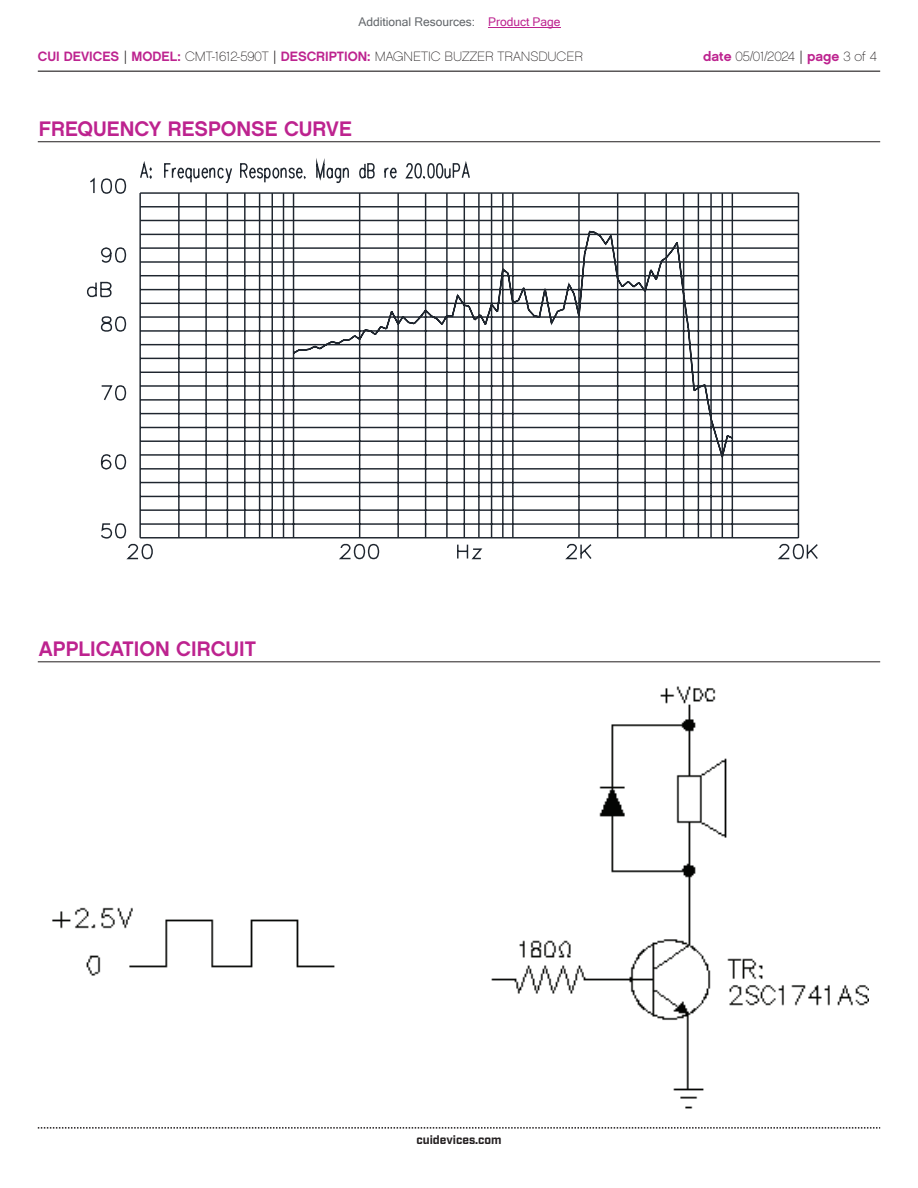
<style>
.page{position:relative;width:918px;height:1188px;background:#fff}
.page>*{position:absolute;margin:0;border:0;box-sizing:border-box;transform-origin:0 0}
.t1{font:21px "Chalet New York Nineteen Sixty";color:#bd238f}
.t2{font:13.5px "Chalet Paris Nineteen Sixty";color:#231f20}
.t3{font:12px "Microsoft Sans Serif";color:#63676b}
.t4{font:700 12px "Industry";color:#231f20}
.s1{color:#bd238f}
.s2{font-family:"Chalet New York Nineteen Sixty";color:#bd238f}
.s3{font-family:"Industry"}
</style>
<div class="page">
<hr style="left:38px;top:71px;width:842px;height:1px;background:#231f20">
<svg style="left:38px;top:1127px;width:842px;height:2px"></svg>
<hr style="left:38px;top:141px;width:842px;height:1px;background:#231f20">
<svg style="left:87px;top:288px;width:731px;height:272px"></svg>
<svg style="left:88px;top:158px;width:712px;height:304px"></svg>
<hr style="left:38px;top:661px;width:842px;height:1px;background:#231f20">
<img style="left:52px;top:686px;width:816px;height:423px">
<hr style="left:488px;top:27px;width:73px;height:1px;background:#bd238f">
<p class="t3" style="left:358px;top:15px;width:204px">Additional Resources: <span class="s1">Product Page</span></p>
<p class="t2" style="left:38px;top:48px;width:547px"><span class="s2">CUI DEVICES</span> <span class="s3">|</span> <span class="s2">MODEL:</span> CMT-1612-590T <span class="s3">|</span> <span class="s2">DESCRIPTION:</span> MAGNETIC BUZZER TRANSDUCER</p>
<p class="t2" style="left:703px;top:48px;width:175px"><span class="s2">date</span> 05/01/2024 <span class="s3">|</span> <span class="s2">page</span> 3 of 4</p>
<h1 class="t1" style="left:39px;top:115px;width:314px">FREQUENCY RESPONSE CURVE</h1>
<h1 class="t1" style="left:39px;top:635px;width:219px">APPLICATION CIRCUIT</h1>
<p class="t4" style="left:416px;top:1132px;width:87px">cuidevices.com</p>
</div>
